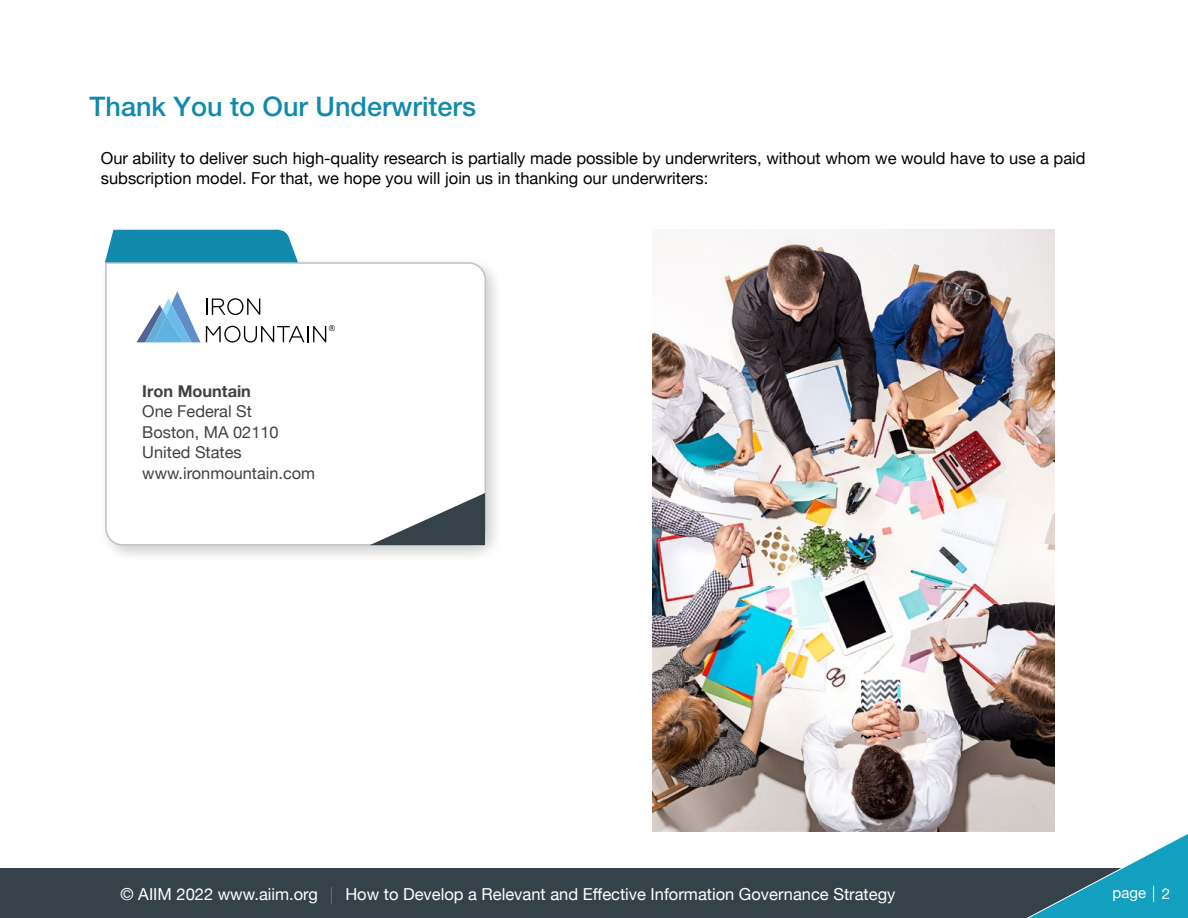
<style>
.page{position:relative;width:1188px;height:918px;background:#fff}
.page>*{position:absolute;margin:0;border:0;box-sizing:border-box;transform-origin:0 0}
.t1{font:500 27px "Helvetica Neue";color:#128aad}
.t2{font:16.5px/19.8px "Helvetica Neue";color:#000}
.t3{font:16.5px "Helvetica Neue";color:#fff}
.t4{font:16.35px/20.4px "Helvetica Neue";color:#414042}
.t5{font:700 16.35px "Helvetica Neue";color:#414042}
.t6{font:15px "Helvetica Neue";color:#fff}
</style>
<div class="page">
<div style="left:0;top:869px;width:1188px;height:49px;background:#36424a"></div>
<svg style="left:331px;top:887px;width:1px;height:17px"></svg>
<svg style="left:1010px;top:829px;width:178px;height:89px"></svg>
<div style="left:99px;top:256px;width:404px;height:307px;background:#000;opacity:.18"></div>
<svg style="left:104px;top:261px;width:383px;height:285px"></svg>
<svg style="left:105px;top:229px;width:193px;height:33px;background:#2492b3"></svg>
<svg style="left:370px;top:493px;width:115px;height:52px"></svg>
<svg style="left:136px;top:291px;width:64px;height:51px"></svg>
<svg style="left:206px;top:298px;width:54px;height:17px"></svg>
<svg style="left:206px;top:325px;width:129px;height:18px"></svg>
<img style="left:653px;top:229px;width:401px;height:602px">
<h1 class="t1" style="left:90px;top:90px;width:388px">Thank You to Our Underwriters</h1>
<p class="t2" style="left:101px;top:149px;width:986px">Our ability to deliver such high-quality research is partially made possible by underwriters, without whom we would have to use a paid subscription model. For that, we hope you will join us in thanking our underwriters:</p>
<p class="t5" style="left:142px;top:381px;width:110px">Iron Mountain</p>
<p class="t4" style="left:142px;top:402px;width:174px">One Federal St<br>Boston, MA 02110<br>United States www.ironmountain.com</p>
<p class="t3" style="left:121px;top:882px;width:199px">© AIIM 2022 www.aiim.org</p>
<p class="t3" style="left:345px;top:882px;width:552px">How to Develop a Relevant and Effective Information Governance Strategy</p>
<p class="t6" style="left:1113px;top:882px;width:59px">page 2</p>
</div>
